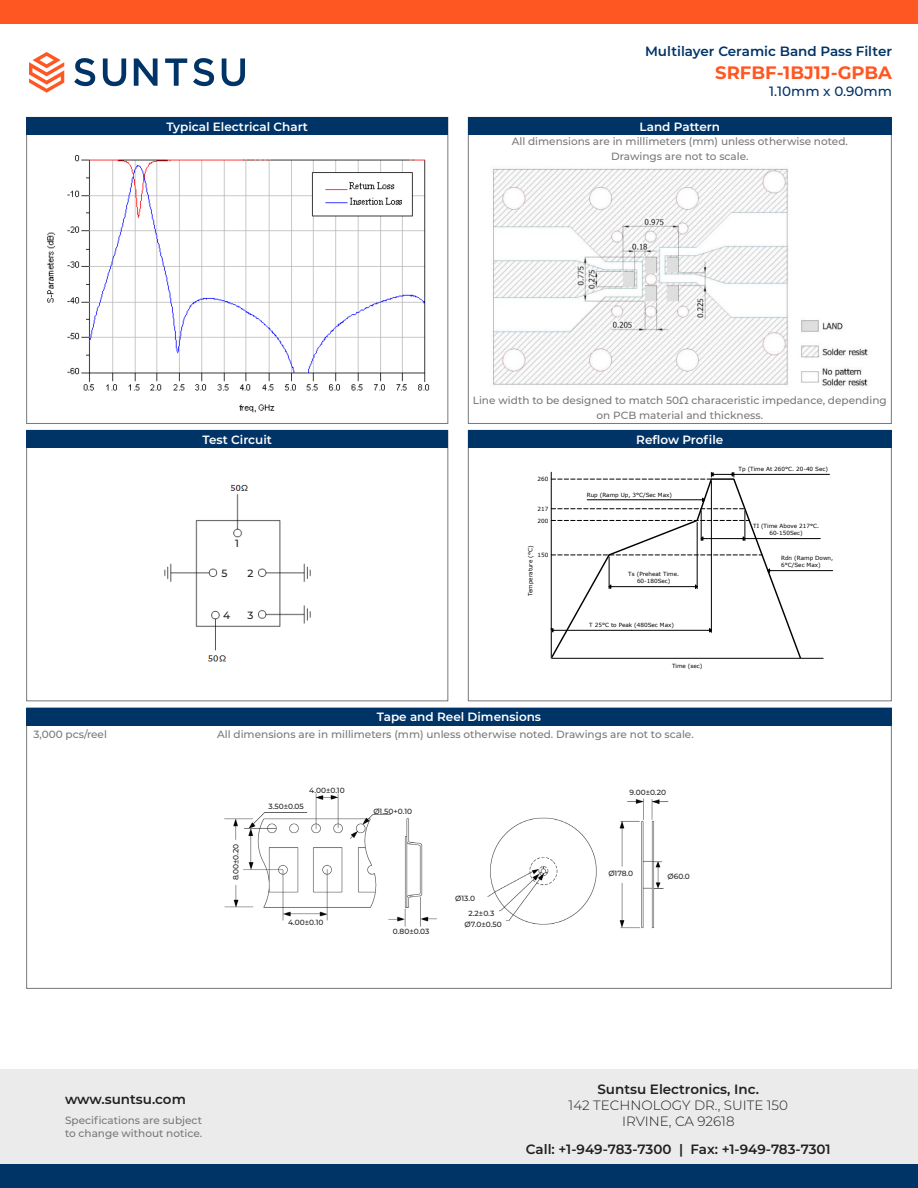
<style>
.page{position:relative;width:918px;height:1188px;background:#fff}
.page>*{position:absolute;margin:0;border:0;box-sizing:border-box;transform-origin:0 0}
.t1{font:700 18px "Montserrat";color:#ff5722}
.t2{font:600 13.5px "Montserrat";color:#231f20}
.t3{font:300 13.5px/16.2px "Montserrat";color:#231f20;text-align:center}
.t4{font:600 13.5px "Montserrat";color:#036}
.t5{font:500 13.5px "Montserrat";color:#036}
.t6{font:600 12px "Montserrat";color:#fff}
.t7{font:500 10.5px/12.6px "Montserrat";color:#787878}
.t8{font:500 10.5px "Montserrat";color:#231f20}
.t9{font:500 7.5px "Montserrat";color:#231f20}
.t10{font:5.7px/7.1px "Verdana";color:#000;text-align:center}
</style>
<div class="page">
<div style="left:0;top:1070px;width:918px;height:118px;background:#ebebeb"></div>
<svg style="left:74px;top:58px;width:21px;height:28px"></svg>
<svg style="left:103px;top:58px;width:23px;height:28px"></svg>
<svg style="left:134px;top:58px;width:24px;height:28px"></svg>
<svg style="left:193px;top:58px;width:21px;height:28px"></svg>
<svg style="left:222px;top:58px;width:23px;height:28px"></svg>
<svg style="left:29px;top:52px;width:35px;height:41px"></svg>
<svg style="left:165px;top:58px;width:22px;height:28px"></svg>
<div style="left:0;top:0;width:918px;height:24px;background:#ff5722"></div>
<div style="left:0;top:1164px;width:918px;height:24px;background:#036"></div>
<hr style="left:732px;top:474px;width:97px;height:1px;background:#000">
<hr style="left:743px;top:538px;width:77px;height:1px;background:#000">
<hr style="left:771px;top:570px;width:62px;height:1px;background:#000">
<hr style="left:551px;top:658px;width:272px;height:1px;background:#000">
<svg style="left:550px;top:472px;width:269px;height:187px"></svg>
<hr style="left:551px;top:472px;width:1px;height:186px;background:#000">
<div style="left:26px;top:430px;width:422px;height:18px;background:#036"></div>
<div style="left:468px;top:430px;width:424px;height:18px;background:#036"></div>
<div style="left:26px;top:708px;width:866px;height:18px;background:#036"></div>
<img style="left:47px;top:155px;width:382px;height:258px">
<div style="left:26px;top:117px;width:422px;height:18px;background:#036"></div>
<img style="left:493px;top:168px;width:375px;height:219px">
<div style="left:468px;top:117px;width:424px;height:18px;background:#036"></div>
<img style="left:164px;top:484px;width:146px;height:178px">
<div style="left:244px;top:569px;width:12px;height:10px;background:#fff"></div>
<div style="left:219px;top:569px;width:12px;height:10px;background:#fff"></div>
<div style="left:231px;top:539px;width:12px;height:10px;background:#fff"></div>
<div style="left:221px;top:610px;width:12px;height:10px;background:#fff"></div>
<div style="left:244px;top:610px;width:12px;height:10px;background:#fff"></div>
<img style="left:224px;top:793px;width:445px;height:136px">
<div style="left:389px;top:927px;width:44px;height:14px;background:#fff"></div>
<div style="left:286px;top:918px;width:40px;height:11px;background:#fff"></div>
<div style="left:231px;top:842px;width:12px;height:40px;background:#fff"></div>
<div style="left:266px;top:801px;width:40px;height:11px;background:#fff"></div>
<div style="left:371px;top:807px;width:43px;height:7px;background:#fff"></div>
<div style="left:446px;top:893px;width:39px;height:9px;background:#fff"></div>
<div style="left:464px;top:908px;width:35px;height:8px;background:#fff"></div>
<div style="left:464px;top:919px;width:38px;height:8px;background:#fff"></div>
<div style="left:602px;top:869px;width:37px;height:10px;background:#fff"></div>
<div style="left:661px;top:872px;width:35px;height:7px;background:#fff"></div>
<div style="left:629px;top:788px;width:37px;height:10px;background:#fff"></div>
<p class="t6" style="left:166px;top:118px;width:143px">Typical Electrical Chart</p>
<p class="t4" style="left:645px;top:41px;width:249px">Multilayer Ceramic Band Pass Filter</p>
<p class="t5" style="left:769px;top:81px;width:124px">1.10mm x 0.90mm</p>
<h1 class="t1" style="left:715px;top:60px;width:178px">SRFBF-1BJ1J-GPBA</h1>
<p class="t6" style="left:640px;top:118px;width:82px">Land Pattern</p>
<p class="t7" style="left:512px;top:135px;width:338px">All dimensions are in millimeters (mm) unless otherwise noted.</p>
<p class="t7" style="left:611px;top:150px;width:139px">Drawings are not to scale.</p>
<p class="t7" style="left:473px;top:393px;width:416px;line-height:15px;text-align:center">Line width to be designed to match 50Ω characeristic impedance, depending on PCB material and thickness.</p>
<p class="t6" style="left:203px;top:431px;width:71px">Test Circuit</p>
<p class="t6" style="left:636px;top:431px;width:89px">Reflow Profile</p>
<p class="t8" style="left:235px;top:536px;width:5px">1</p>
<p class="t8" style="left:222px;top:566px;width:8px">5</p>
<p class="t8" style="left:247px;top:566px;width:8px">2</p>
<p class="t8" style="left:223px;top:608px;width:9px">4</p>
<p class="t8" style="left:247px;top:608px;width:8px">3</p>
<p class="t10" style="left:538px;top:476px;width:12px">260</p>
<p class="t10" style="left:538px;top:503px;width:12px;line-height:11.7px;text-align:left">217<br>200</p>
<p class="t10" style="left:538px;top:552px;width:12px">150</p>
<p class="t10" style="left:527px;top:596px;width:52px;rotate:-90deg">Temperature (°C)</p>
<p class="t10" style="left:587px;top:491px;width:87px">Rup (Ramp Up, 3°C/Sec Max)</p>
<p class="t10" style="left:628px;top:571px;width:52px">Ts (Preheat Time.<br>60-180Sec)</p>
<p class="t10" style="left:589px;top:621px;width:86px">T 25°C to Peak (480Sec Max)</p>
<p class="t10" style="left:672px;top:662px;width:32px">Time (sec)</p>
<p class="t10" style="left:739px;top:466px;width:91px">Tp (Time At 260°C. 20-40 Sec)</p>
<p class="t10" style="left:753px;top:523px;width:67px">TI (Time Above 217°C.<br>60-150Sec)</p>
<p class="t10" style="left:781px;top:555px;width:54px;text-align:left">Rdn (Ramp Down,<br>6°C/Sec Max)</p>
<p class="t6" style="left:377px;top:709px;width:166px">Tape and Reel Dimensions</p>
<p class="t7" style="left:34px;top:728px;width:75px">3,000 pcs/reel</p>
<p class="t7" style="left:217px;top:728px;width:478px">All dimensions are in millimeters (mm) unless otherwise noted. Drawings are not to scale.</p>
<p class="t9" style="left:231px;top:880px;width:38px;rotate:-90deg">8.00±0.20</p>
<p class="t9" style="left:309px;top:785px;width:37px">4.00±0.10</p>
<p class="t9" style="left:268px;top:801px;width:37px">3.50±0.05</p>
<p class="t9" style="left:373px;top:806px;width:40px">Ø1.50+0.10</p>
<p class="t9" style="left:288px;top:917px;width:37px">4.00±0.10</p>
<p class="t9" style="left:393px;top:927px;width:38px">0.80±0.03</p>
<p class="t9" style="left:455px;top:893px;width:21px">Ø13.0</p>
<p class="t9" style="left:469px;top:908px;width:27px">2.2±0.3</p>
<p class="t9" style="left:465px;top:919px;width:39px">Ø7.0±0.50</p>
<p class="t9" style="left:630px;top:787px;width:38px">9.00±0.20</p>
<p class="t9" style="left:608px;top:869px;width:26px">Ø178.0</p>
<p class="t9" style="left:668px;top:871px;width:24px">Ø60.0</p>
<p class="t2" style="left:65px;top:1090px;width:122px">www.suntsu.com</p>
<p class="t7" style="left:65px;top:1114px;width:139px">Specifications are subject to change without notice.</p>
<p class="t2" style="left:597px;top:1079px;width:163px">Suntsu Electronics, Inc.</p>
<p class="t3" style="left:569px;top:1097px;width:221px">142 TECHNOLOGY DR., SUITE 150<br>IRVINE, CA 92618</p>
<p class="t2" style="left:526px;top:1139px;width:306px">Call: +1-949-783-7300 | Fax: +1-949-783-7301</p>
</div>
